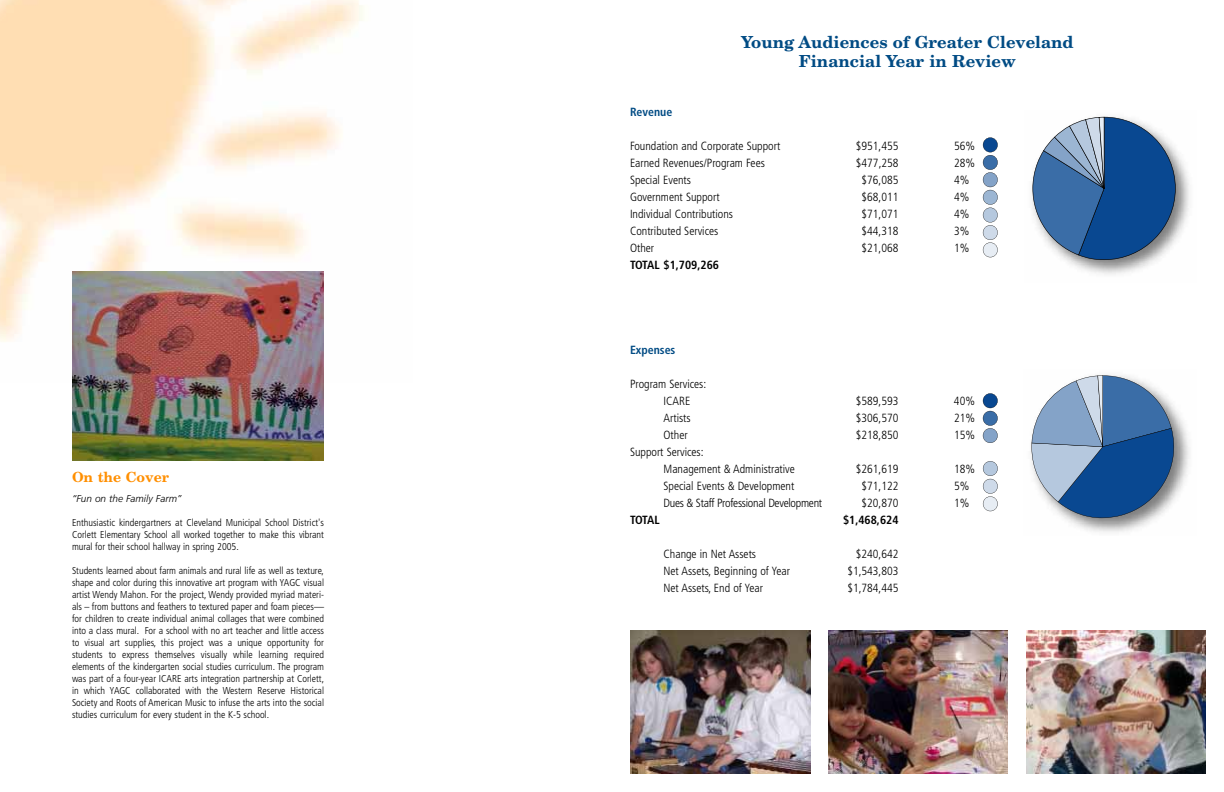
<style>
.page{position:relative;width:1224px;height:792px;background:#fff}
.page>*{position:absolute;margin:0;border:0;box-sizing:border-box;transform-origin:0 0}
.t1{font:700 16.6px/19px "New Century Schlbk";color:#004b84;text-align:center}
.t2{font:700 14px "New Century Schlbk";color:#ff8f00}
.t3{font:300 condensed 11.9px/17px "Frutiger";color:#000}
.t4{font:300 condensed 11.9px "Frutiger";letter-spacing:-.025em;color:#000}
.t5{font:700 condensed 11.9px "Frutiger";color:#000}
.t6{font:700 condensed 11.9px "Frutiger";color:#004b84}
.t7{font:300 condensed 10px/12px "Frutiger";color:#000;text-align:justify}
.t8{font:italic 300 10px "Frutiger";color:#000}
</style>
<div class="page">
<img style="left:0;top:0;width:363px;height:342px">
<img style="left:72px;top:272px;width:252px;height:188px">
<img style="left:630px;top:630px;width:180px;height:144px">
<img style="left:828px;top:630px;width:180px;height:144px">
<img style="left:1026px;top:630px;width:180px;height:144px">
<img style="left:1066px;top:116px;width:123px;height:159px">
<svg style="left:1032px;top:117px;width:144px;height:143px;background:#547caa"></svg>
<img style="left:1069px;top:420px;width:121px;height:112px">
<svg style="left:1031px;top:375px;width:151px;height:146px"></svg>
<svg style="left:983px;top:137px;width:15px;height:120px"></svg>
<svg style="left:983px;top:393px;width:15px;height:50px"></svg>
<svg style="left:983px;top:461px;width:15px;height:50px"></svg>
<h2 class="t2" style="left:72px;top:472px;width:98px">On the Cover</h2>
<p class="t8" style="left:72px;top:495px;width:111px">“Fun on the Family Farm”</p>
<p class="t7" style="left:72px;top:518px;width:254px">Enthusiastic kindergartners at Cleveland Municipal School District's Corlett Elementary School all worked together to make this vibrant mural for their school hallway in spring 2005.</p>
<p class="t7" style="left:72px;top:566px;width:254px">Students learned about farm animals and rural life as well as texture, shape and color during this innovative art program with YAGC visual artist Wendy Mahon. For the project, Wendy provided myriad materi&shy;als – from buttons and feathers to textured paper and foam pieces— for children to create individual animal collages that were combined into a class mural. For a school with no art teacher and little access to visual art supplies, this project was a unique opportunity for students to express themselves visually while learning required elements of the kindergarten social studies curriculum. The program was part of a four-year ICARE arts integration partnership at Corlett, in which YAGC collaborated with the Western Reserve Historical Society and Roots of American Music to infuse the arts into the social studies curriculum for every student in the K-5 school.</p>
<h1 class="t1" style="left:741px;top:34px;width:334px">Young Audiences of Greater Cleveland<br>Financial Year in Review</h1>
<p class="t6" style="left:630px;top:107px;width:44px">Revenue</p>
<p class="t3" style="left:630px;top:139px;width:152px">Foundation and Corporate Support</p>
<p class="t3" style="left:856px;top:139px;width:44px">$951,455</p>
<p class="t3" style="left:954px;top:139px;width:23px">56%</p>
<p class="t3" style="left:630px;top:156px;width:136px">Earned Revenues/Program Fees</p>
<p class="t3" style="left:856px;top:156px;width:44px">$477,258</p>
<p class="t3" style="left:954px;top:156px;width:23px">28%</p>
<p class="t3" style="left:630px;top:173px;width:63px">Special Events</p>
<p class="t3" style="left:862px;top:173px;width:38px">$76,085</p>
<p class="t3" style="left:954px;top:173px;width:17px">4%</p>
<p class="t3" style="left:630px;top:190px;width:91px">Government Support</p>
<p class="t3" style="left:862px;top:190px;width:38px">$68,011</p>
<p class="t3" style="left:954px;top:190px;width:17px">4%</p>
<p class="t3" style="left:630px;top:207px;width:105px">Individual Contributions</p>
<p class="t3" style="left:862px;top:207px;width:38px">$71,071</p>
<p class="t3" style="left:954px;top:207px;width:17px">4%</p>
<p class="t3" style="left:630px;top:224px;width:90px">Contributed Services</p>
<p class="t3" style="left:862px;top:224px;width:38px">$44,318</p>
<p class="t3" style="left:954px;top:224px;width:17px">3%</p>
<p class="t3" style="left:630px;top:241px;width:26px">Other</p>
<p class="t3" style="left:862px;top:241px;width:38px">$21,068</p>
<p class="t3" style="left:954px;top:241px;width:17px">1%</p>
<p class="t5" style="left:630px;top:260px;width:91px">TOTAL $1,709,266</p>
<p class="t6" style="left:630px;top:345px;width:47px">Expenses</p>
<p class="t3" style="left:664px;top:377px;width:44px;text-indent:-34px">Program Services:<br>ICARE</p>
<p class="t3" style="left:856px;top:394px;width:44px">$589,593</p>
<p class="t3" style="left:954px;top:394px;width:23px">40%</p>
<p class="t3" style="left:664px;top:411px;width:29px">Artists</p>
<p class="t3" style="left:856px;top:411px;width:44px">$306,570</p>
<p class="t3" style="left:954px;top:411px;width:23px">21%</p>
<p class="t3" style="left:664px;top:428px;width:26px">Other</p>
<p class="t3" style="left:856px;top:428px;width:44px">$218,850</p>
<p class="t3" style="left:954px;top:428px;width:23px">15%</p>
<p class="t3" style="left:664px;top:445px;width:133px;text-indent:-34px">Support Services:<br>Management &amp; Administrative</p>
<p class="t3" style="left:856px;top:462px;width:44px">$261,619</p>
<p class="t3" style="left:954px;top:462px;width:23px">18%</p>
<p class="t3" style="left:664px;top:479px;width:132px">Special Events &amp; Development</p>
<p class="t3" style="left:862px;top:479px;width:38px">$71,122</p>
<p class="t3" style="left:954px;top:479px;width:17px">5%</p>
<p class="t4" style="left:664px;top:498px;width:160px">Dues &amp; Staff Professional Development</p>
<p class="t3" style="left:862px;top:496px;width:38px">$20,870</p>
<p class="t3" style="left:954px;top:496px;width:17px">1%</p>
<p class="t5" style="left:630px;top:515px;width:31px">TOTAL</p>
<p class="t5" style="left:843px;top:515px;width:57px">$1,468,624</p>
<p class="t3" style="left:664px;top:547px;width:94px">Change in Net Assets</p>
<p class="t3" style="left:856px;top:547px;width:44px">$240,642</p>
<p class="t3" style="left:664px;top:564px;width:128px">Net Assets, Beginning of Year</p>
<p class="t3" style="left:847px;top:564px;width:53px">$1,543,803</p>
<p class="t3" style="left:664px;top:581px;width:101px">Net Assets, End of Year</p>
<p class="t3" style="left:847px;top:581px;width:53px">$1,784,445</p>
</div>
